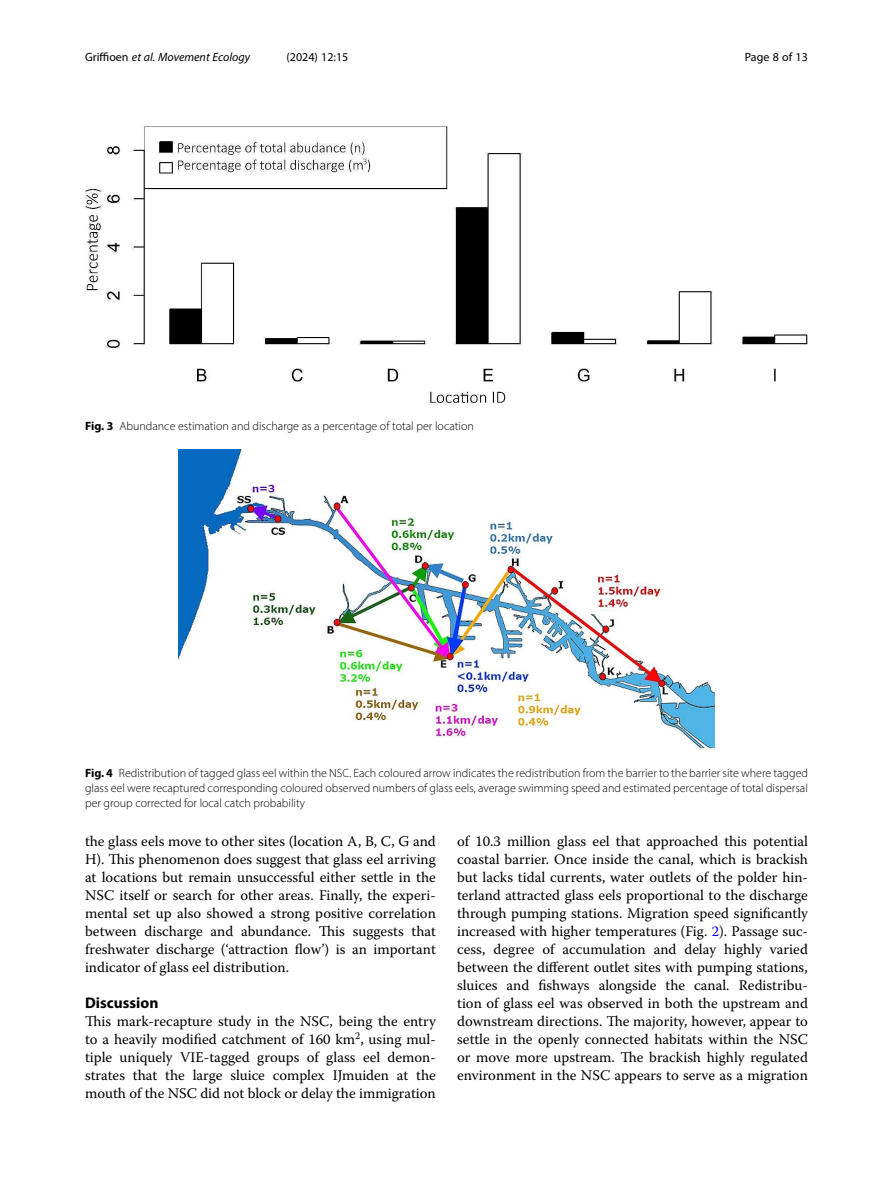
<style>
.page{position:relative;width:893px;height:1191px;background:#fff}
.page>*{position:absolute;margin:0;border:0;box-sizing:border-box;transform-origin:0 0}
.Head_1{font:700 15.45px "Myriad Pro";color:#000}
.Body_Text{font:14.7px/18px "Warnock Pro";color:#000;text-align:justify}
.Figure_Caption{font:300 12px/15px "Myriad Pro";color:#000;text-align:justify}
.t1{font:italic 12px "Myriad Pro";color:#000}
.t2{font:12px "Myriad Pro";color:#000}
.s1{font-style:normal}
.s2{font-weight:700}
.s3{color:#00f}
</style>
<div class="page">
<img style="left:178px;top:449px;width:536px;height:301px">
<img style="left:85px;top:126px;width:723px;height:276px">
<p class="t1" style="left:85px;top:50px;width:167px"><span class="s1">Griffioen</span> et al. Movement Ecology</p>
<p class="t2" style="left:286px;top:50px;width:63px">(2024) 12:15</p>
<p class="t2" style="left:745px;top:50px;width:65px">Page 8 of 13</p>
<p class="Figure_Caption" style="left:85px;top:418px;width:390px"><span class="s2">Fig. 3</span> Abundance estimation and discharge as a percentage of total per location</p>
<p class="Figure_Caption" style="left:85px;top:765px;width:724px"><span class="s2">Fig. 4</span> Redistribution of tagged glass eel within the NSC. Each coloured arrow indicates the redistribution from the barrier to the barrier site where tagged glass eel were recaptured corresponding coloured observed numbers of glass eels, average swimming speed and estimated percentage of total dispersal per group corrected for local catch probability</p>
<p class="Body_Text" style="left:85px;top:832px;width:352px">the glass eels move to other sites (location A, B, C, G and H). This phenomenon does suggest that glass eel arriving at locations but remain unsuccessful either settle in the NSC itself or search for other areas. Finally, the experi&shy;mental set up also showed a strong positive correlation between discharge and abundance. This suggests that freshwater discharge (‘attraction flow’) is an important indicator of glass eel distribution.</p>
<p class="Head_1" style="left:85px;top:993px;width:75px">Discussion</p>
<p class="Body_Text" style="left:85px;top:1012px;width:352px">This mark-recapture study in the NSC, being the entry to a heavily modified catchment of 160 km<sup>2</sup>, using mul&shy;tiple uniquely VIE-tagged groups of glass eel demon&shy;strates that the large sluice complex IJmuiden at the mouth of the NSC did not block or delay the immigration</p>
<p class="Body_Text" style="left:457px;top:832px;width:352px">of 10.3 million glass eel that approached this potential coastal barrier. Once inside the canal, which is brackish but lacks tidal currents, water outlets of the polder hin&shy;terland attracted glass eels proportional to the discharge through pumping stations. Migration speed significantly increased with higher temperatures (Fig. <span class="s3">2</span>). Passage suc&shy;cess, degree of accumulation and delay highly varied between the different outlet sites with pumping stations, sluices and fishways alongside the canal. Redistribu&shy;tion of glass eel was observed in both the upstream and downstream directions. The majority, however, appear to settle in the openly connected habitats within the NSC or move more upstream. The brackish highly regulated environment in the NSC appears to serve as a migration</p>
</div>
